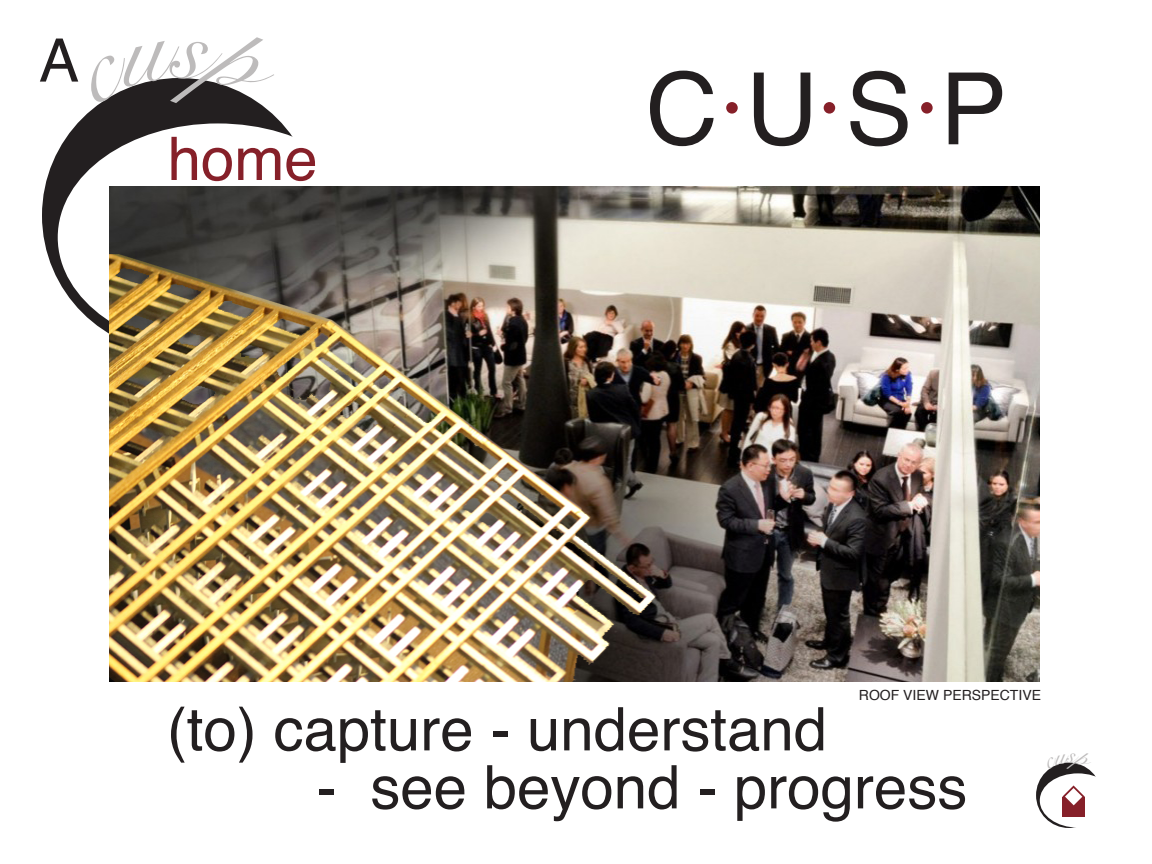
<style>
.page{position:relative;width:1152px;height:864px;background:#fff}
.page>*{position:absolute;margin:0;border:0;box-sizing:border-box;transform-origin:0 0}
.t1{font:100px "Helvetica";color:#231f20}
.t2{font:60px "Helvetica";color:#231f20}
.t3{font:60px "Helvetica";color:#862029}
.t4{font:14px "Helvetica";color:#231f20}
</style>
<div class="page">
<svg style="left:1036px;top:763px;width:66px;height:65px"></svg>
<div style="left:1040px;top:773px;width:76px;height:55px;background:#fff;border-radius:50%"></div>
<div style="left:1062px;top:797px;width:23px;height:19px;background:#862029"></div>
<svg style="left:1062px;top:785px;width:23px;height:21px"></svg>
<div style="left:42px;top:78px;width:275px;height:275px;background:#231f20;border-radius:50%"></div>
<div style="left:58px;top:123px;width:320px;height:228px;background:#fff;border-radius:50%"></div>
<img style="left:110px;top:186px;width:930px;height:496px">
<div style="left:726px;top:102px;width:12px;height:12px;background:#862029;border-radius:50%"></div>
<div style="left:824px;top:102px;width:11px;height:12px;background:#862029;border-radius:50%"></div>
<div style="left:921px;top:102px;width:12px;height:12px;background:#862029;border-radius:50%"></div>
<svg style="left:1045px;top:762px;width:49px;height:13px"></svg>
<svg style="left:79px;top:78px;width:206px;height:54px"></svg>
<p class="t2" style="left:39px;top:14px;width:42px">A</p>
<p class="t3" style="left:168px;top:113px;width:152px">home</p>
<p class="t1" style="left:646px;top:32px;width:363px">C U S P</p>
<p class="t4" style="left:859px;top:684px;width:184px">ROOF VIEW PERSPECTIVE</p>
<p class="t2" style="left:167px;top:683px;width:662px">(to) capture - understand</p>
<p class="t2" style="left:317px;top:741px;width:652px">- see beyond - progress</p>
</div>
